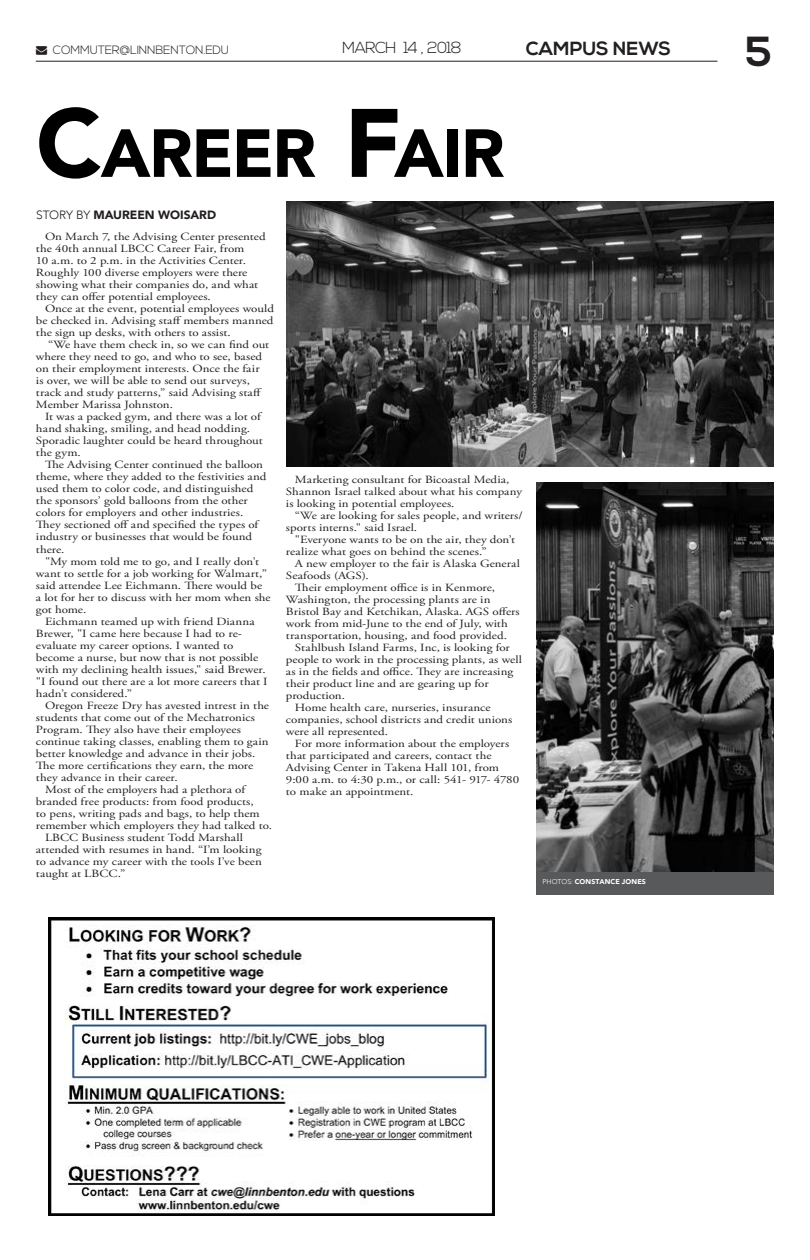
<style>
.page{position:relative;width:810px;height:1260px;background:#fff}
.page>*{position:absolute;margin:0;border:0;box-sizing:border-box;transform-origin:0 0}
.t1{font:900 67.2px "Avenir";letter-spacing:-.025em;color:#000}
.t2{font:700 42px "Nexa";color:#231f20}
.t3{font:700 19px "Nexa";letter-spacing:.005em;color:#231f20}
.t4{font:300 16px "Nexa";letter-spacing:-.045em;color:#231f20}
.t5{font:300 12px "Nexa";letter-spacing:-.02em;color:#231f20}
.t6{font:900 12px "Avenir";color:#231f20}
.t7{font:11px/12px "Adobe Garamond Pro";letter-spacing:.005em;color:#231f20;scale:1.18 1}
.t8{font:900 7px "Avenir";letter-spacing:.02em;color:#fff}
.s1{font-size:96px}
.s2{font-weight:300}
</style>
<div class="page">
<hr style="left:36px;top:61px;width:681px;height:1px;background:#231f20">
<img style="left:286px;top:202px;width:488px;height:264px">
<img style="left:49px;top:917px;width:446px;height:298px">
<img style="left:536px;top:482px;width:238px;height:391px">
<div style="left:536px;top:873px;width:238px;height:22px;background:#58595b"></div>
<p class="t5" style="left:36px;top:43px;width:195px">→ COMMUTER@LINNBENTON.EDU</p>
<h3 class="t4" style="left:342px;top:39px;width:121px">MARCH 14 , 2018</h3>
<h2 class="t2" style="left:745px;top:27px;width:28px">5</h2>
<h3 class="t3" style="left:526px;top:38px;width:147px">CAMPUS NEWS</h3>
<h1 class="t1" style="left:36px;top:96px;width:436px"><span class="s1">C</span>AREER <span class="s1">F</span>AIR</h1>
<p class="t6" style="left:36px;top:205px;width:182px"><span class="s2">STORY BY</span> MAUREEN WOISARD</p>
<p class="t7" style="left:36px;top:231px;width:196px;text-indent:9px">On March 7, the Advising Center presented the 40th annual LBCC Career Fair, from<br>10 a.m. to 2 p.m. in the Activities Center.<br>Roughly 100 diverse employers were there showing what their companies do, and what they can offer potential employees.</p>
<p class="t7" style="left:36px;top:303px;width:203px;text-align:justify;text-indent:9px">Once at the event, potential employees would be checked in. Advising staff members manned the sign up desks, with others to assist.</p>
<p class="t7" style="left:36px;top:339px;width:199px;text-indent:12px">“We have them check in, so we can find out where they need to go, and who to see, based on their employment interests. Once the fair is over, we will be able to send out surveys, track and study patterns,” said Advising staff Member Marissa Johnston.</p>
<p class="t7" style="left:36px;top:411px;width:194px;text-indent:9px">It was a packed gym, and there was a lot of hand shaking, smiling, and head nodding.<br>Sporadic laughter could be heard throughout the gym.</p>
<p class="t7" style="left:36px;top:459px;width:197px;text-indent:9px">The Advising Center continued the balloon theme, where they added to the festivities and used them to color code, and distinguished the sponsors’ gold balloons from the other colors for employers and other industries.<br>They sectioned off and specified the types of industry or businesses that would be found there.</p>
<p class="t7" style="left:36px;top:555px;width:200px;text-indent:9px">"My mom told me to go, and I really don’t want to settle for a job working for Walmart,” said attendee Lee Eichmann. There would be<br>a lot for her to discuss with her mom when she got home.</p>
<p class="t7" style="left:36px;top:615px;width:198px;text-indent:9px">Eichmann teamed up with friend Dianna Brewer, "I came here because I had to re&shy;evaluate my career options. I wanted to become a nurse, but now that is not possible with my declining health issues," said Brewer. "I found out there are a lot more careers that I hadn’t considered.”</p>
<p class="t7" style="left:45px;top:699px;width:191px">Oregon Freeze Dry has avested intrest in the</p>
<p class="t7" style="left:36px;top:711px;width:187px">students that come out of the Mechatronics</p>
<p class="t7" style="left:36px;top:723px;width:175px">Program. They also have their employees</p>
<p class="t7" style="left:36px;top:735px;width:199px">continue taking classes, enabling them to gain</p>
<p class="t7" style="left:36px;top:747px;width:187px">better knowledge and advance in their jobs.</p>
<p class="t7" style="left:36px;top:759px;width:186px">The more certifications they earn, the more</p>
<p class="t7" style="left:36px;top:771px;width:122px">they advance in their career.</p>
<p class="t7" style="left:45px;top:783px;width:171px">Most of the employers had a plethora of</p>
<p class="t7" style="left:36px;top:795px;width:186px">branded free products: from food products,</p>
<p class="t7" style="left:36px;top:807px;width:191px">to pens, writing pads and bags, to help them</p>
<p class="t7" style="left:36px;top:819px;width:202px">remember which employers they had talked to.</p>
<p class="t7" style="left:45px;top:831px;width:169px">LBCC Business student Todd Marshall</p>
<p class="t7" style="left:36px;top:843px;width:193px">attended with resumes in hand. “I’m looking</p>
<p class="t7" style="left:36px;top:855px;width:193px">to advance my career with the tools I’ve been</p>
<p class="t7" style="left:36px;top:867px;width:77px">taught at LBCC.”</p>
<p class="t7" style="left:286px;top:474px;width:202px;text-indent:9px">Marketing consultant for Bicoastal Media,<br>Shannon Israel talked about what his company is looking in potential employees.</p>
<p class="t7" style="left:286px;top:510px;width:202px;text-indent:9px">“We are looking for sales people, and writers/ sports interns." said Israel.</p>
<p class="t7" style="left:286px;top:534px;width:196px;text-indent:9px">"Everyone wants to be on the air, they don’t realize what goes on behind the scenes.”</p>
<p class="t7" style="left:295px;top:558px;width:192px">A new employer to the fair is Alaska General</p>
<p class="t7" style="left:286px;top:570px;width:72px">Seafoods (AGS).</p>
<p class="t7" style="left:295px;top:582px;width:171px">Their employment office is in Kenmore,</p>
<p class="t7" style="left:286px;top:594px;width:175px">Washington, the processing plants are in</p>
<p class="t7" style="left:286px;top:606px;width:200px">Bristol Bay and Ketchikan, Alaska. AGS offers</p>
<p class="t7" style="left:286px;top:618px;width:190px">work from mid-June to the end of July, with</p>
<p class="t7" style="left:286px;top:630px;width:189px">transportation, housing, and food provided.</p>
<p class="t7" style="left:295px;top:642px;width:184px">Stahlbush Island Farms, Inc, is looking for</p>
<p class="t7" style="left:286px;top:654px;width:202px">people to work in the processing plants, as well</p>
<p class="t7" style="left:286px;top:666px;width:194px">as in the fields and office. They are increasing</p>
<p class="t7" style="left:286px;top:678px;width:173px">their product line and are gearing up for</p>
<p class="t7" style="left:286px;top:690px;width:51px">production.</p>
<p class="t7" style="left:295px;top:702px;width:167px">Home health care, nurseries, insurance</p>
<p class="t7" style="left:286px;top:714px;width:193px">companies, school districts and credit unions</p>
<p class="t7" style="left:286px;top:726px;width:88px">were all represented.</p>
<p class="t7" style="left:295px;top:738px;width:183px">For more information about the employers</p>
<p class="t7" style="left:286px;top:750px;width:176px">that participated and careers, contact the</p>
<p class="t7" style="left:286px;top:762px;width:182px">Advising Center in Takena Hall 101, from</p>
<p class="t7" style="left:286px;top:774px;width:199px">9:00 a.m. to 4:30 p.m., or call: 541- 917- 4780</p>
<p class="t7" style="left:286px;top:786px;width:109px">to make an appointment.</p>
<p class="t8" style="left:542px;top:876px;width:105px"><span class="s2">PHOTOS:</span> CONSTANCE JONES</p>
</div>
